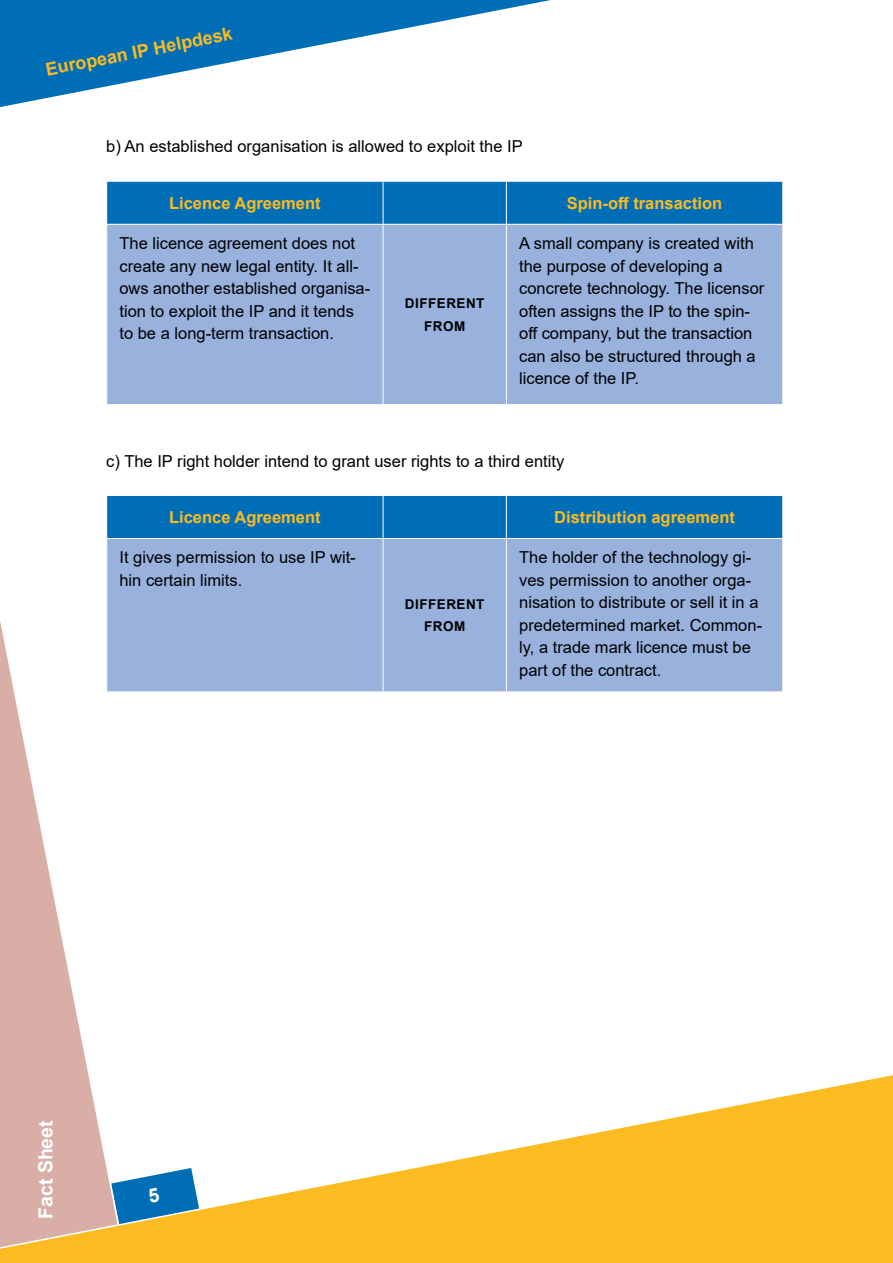
<style>
.page{position:relative;width:893px;height:1263px;background:#fff}
.page>*{position:absolute;margin:0;border:0;box-sizing:border-box;transform-origin:0 0}
.t1{font:700 19.5px "Arial";color:#fff}
.t2{font:700 18px "Arial";color:#fbbb21}
.t3{font:16.5px/22.5px "Arial";color:#000}
.t4{font:700 16.5px "Arial";color:#fbbb21}
.t5{font:700 13.5px/22.5px "Arial";letter-spacing:.035em;color:#000;text-align:center}
</style>
<div class="page">
<svg style="left:0;top:621px;width:87px;height:444px"></svg>
<svg style="left:0;top:1065px;width:893px;height:198px"></svg>
<svg style="left:0;top:0;width:551px;height:107px"></svg>
<div style="left:107px;top:182px;width:675px;height:42px;background:#006eb7"></div>
<div style="left:107px;top:225px;width:675px;height:179px;background:#98b1dd"></div>
<hr style="left:383px;top:182px;width:1px;height:42px;background:#fff">
<hr style="left:506px;top:182px;width:1px;height:42px;background:#fff">
<hr style="left:383px;top:225px;width:1px;height:179px;background:#fff">
<hr style="left:506px;top:225px;width:1px;height:179px;background:#fff">
<div style="left:107px;top:496px;width:675px;height:42px;background:#006eb7"></div>
<div style="left:107px;top:539px;width:675px;height:152px;background:#98b1dd"></div>
<hr style="left:383px;top:496px;width:1px;height:42px;background:#fff">
<hr style="left:506px;top:496px;width:1px;height:42px;background:#fff">
<hr style="left:383px;top:539px;width:1px;height:152px;background:#fff">
<hr style="left:506px;top:539px;width:1px;height:152px;background:#fff">
<svg style="left:111px;top:1168px;width:88px;height:58px"></svg>
<p class="t2" style="left:44px;top:57px;width:191px;rotate:-11deg">European IP Helpdesk</p>
<p class="t3" style="left:106px;top:135px;width:418px">b) An established organisation is allowed to exploit the IP</p>
<p class="t4" style="left:169px;top:191px;width:153px">Licence Agreement</p>
<p class="t4" style="left:567px;top:191px;width:157px">Spin-off transaction</p>
<p class="t3" style="left:119px;top:232px;width:252px">The licence agreement does not create any new legal entity. It all&shy;ows another established organisa&shy;tion to exploit the IP and it tends to be a long-term transaction.</p>
<p class="t3" style="left:519px;top:232px;width:247px">A small company is created with the purpose of developing a concrete technology. The licensor often assigns the IP to the spin&shy;off company, but the transaction can also be structured through a licence of the IP.</p>
<p class="t5" style="left:405px;top:292px;width:81px">DIFFERENT<br>FROM</p>
<p class="t3" style="left:106px;top:449px;width:459px">c) The IP right holder intend to grant user rights to a third entity</p>
<p class="t4" style="left:169px;top:505px;width:153px">Licence Agreement</p>
<p class="t4" style="left:554px;top:505px;width:182px">Distribution agreement</p>
<p class="t3" style="left:119px;top:546px;width:238px">It gives permission to use IP wit&shy;hin certain limits.</p>
<p class="t5" style="left:405px;top:593px;width:81px">DIFFERENT<br>FROM</p>
<p class="t3" style="left:519px;top:546px;width:245px">The holder of the technology gi&shy;ves permission to another orga&shy;nisation to distribute or sell it in a predetermined market. Common&shy;ly, a trade mark licence must be part of the contract.</p>
<p class="t1" style="left:32px;top:1219px;width:100px;rotate:-90deg">Fact Sheet</p>
</div>
